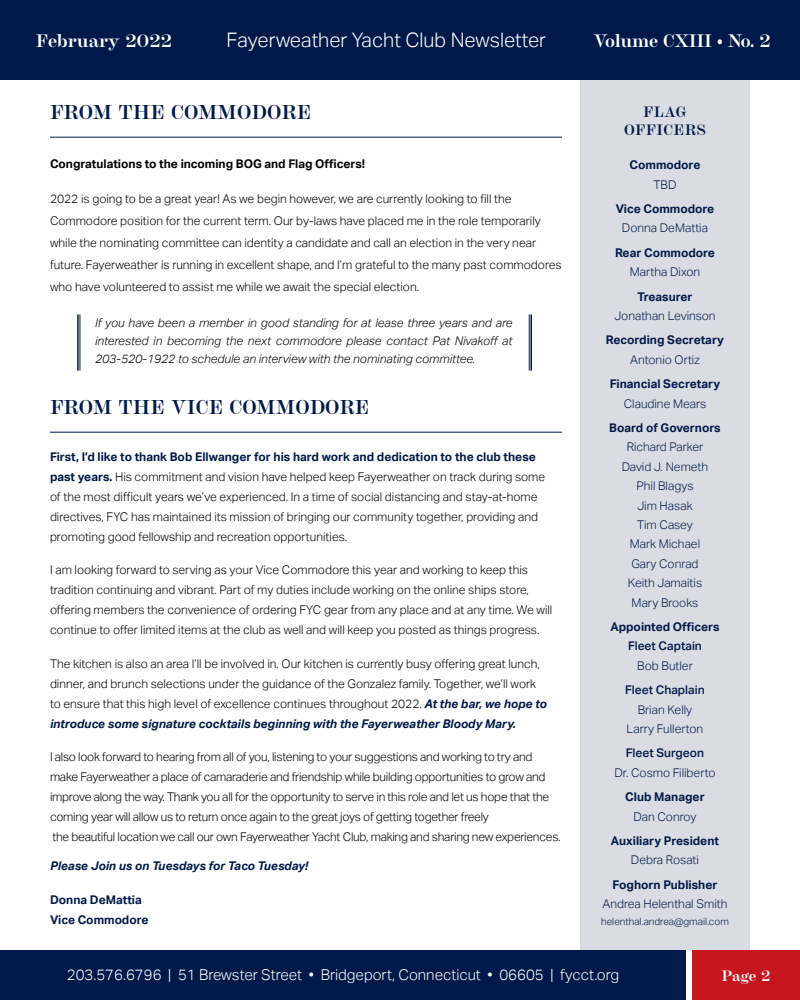
<style>
.page{position:relative;width:800px;height:1000px;background:#fff}
.page>*{position:absolute;margin:0;border:0;box-sizing:border-box;transform-origin:0 0}
.t1{font:700 20px "Chapman";color:#021a49}
.t2{font:300 20px "Aktiv Grotesk";color:#fff}
.t3{font:700 18px "Chapman";letter-spacing:-.01em;color:#fff}
.t4{font:300 15px "Aktiv Grotesk";color:#fff}
.t5{font:700 15px/18px "Chapman";letter-spacing:.025em;color:#021a49;text-align:center}
.t6{font:700 15px "Chapman";color:#fff}
.t7{font:300 12px/20px "Aktiv Grotesk";color:#000}
.t8{font:300 12px/20px "Aktiv Grotesk";letter-spacing:-.02em;color:#000}
.t9{font:300 12px/19.4px "Aktiv Grotesk";color:#021a49;text-align:center}
.t10{font:700 12px/20px "Aktiv Grotesk";color:#021a49}
.t11{font:italic 300 12px/18px "Aktiv Grotesk";color:#000;text-align:justify}
.t12{font:700 12px "Aktiv Grotesk";color:#000}
.t13{font:italic 700 12px "Aktiv Grotesk";color:#021a49}
.t14{font:500 12px "Aktiv Grotesk";color:#021a49}
.t15{font:300 10px "Aktiv Grotesk";color:#021a49}
.s1{font-weight:700;color:#021a49}
.s2{font-weight:700;font-style:italic;color:#021a49}
</style>
<div class="page">
<div style="left:0;top:950px;width:686px;height:50px;background:#021a49"></div>
<div style="left:692px;top:950px;width:108px;height:50px;background:#c5161d"></div>
<div style="left:0;top:0;width:800px;height:80px;background:#021a49"></div>
<div style="left:580px;top:80px;width:170px;height:870px;background:#d9dce3"></div>
<hr style="left:50px;top:137px;width:512px;height:1px;background:#021a49">
<hr style="left:50px;top:432px;width:512px;height:1px;background:#021a49">
<hr style="left:80px;top:314px;width:1px;height:57px;background:#021a49">
<hr style="left:77px;top:314px;width:2px;height:57px;background:#021a49">
<hr style="left:529px;top:314px;width:1px;height:57px;background:#021a49">
<hr style="left:530px;top:314px;width:2px;height:57px;background:#021a49">
<h2 class="t3" style="left:36px;top:27px;width:138px">February 2022</h2>
<h1 class="t2" style="left:227px;top:29px;width:321px">Fayerweather Yacht Club Newsletter</h1>
<h2 class="t3" style="left:594px;top:27px;width:178px">Volume CXIII • No. 2</h2>
<h1 class="t1" style="left:50px;top:97px;width:263px">FROM THE COMMODORE</h1>
<p class="t12" style="left:50px;top:157px;width:317px">Congratulations to the incoming BOG and Flag Officers!</p>
<p class="t7" style="left:50px;top:188px;width:513px;line-height:22px">2022 is going to be a great year! As we begin however, we are currently looking to fill the Commodore position for the current term. Our by-laws have placed me in the role temporarily while the nominating committee can identity a candidate and call an election in the very near future. Fayerweather is running in excellent shape, and I’m grateful to the many past commodores who have volunteered to assist me while we await the special election.</p>
<p class="t11" style="left:95px;top:314px;width:419px">If you have been a member in good standing for at lease three years and are interested in becoming the next commodore please contact Pat Nivakoff at 203-520-1922 to schedule an interview with the nominating committee.</p>
<h1 class="t1" style="left:50px;top:392px;width:321px">FROM THE VICE COMMODORE</h1>
<p class="t7" style="left:50px;top:447px;width:497px"><span class="s1">First, I’d like to thank Bob Ellwanger for his hard work and dedication to the club these past years.</span> His commitment and vision have helped keep Fayerweather on track during some of the most difficult years we’ve experienced. In a time of social distancing and stay-at-home directives, FYC has maintained its mission of bringing our community together, providing and promoting good fellowship and recreation opportunities.</p>
<p class="t7" style="left:50px;top:560px;width:504px">I am looking forward to serving as your Vice Commodore this year and working to keep this tradition continuing and vibrant. Part of my duties include working on the online ships store, offering members the convenience of ordering FYC gear from any place and at any time. We will continue to offer limited items at the club as well and will keep you posted as things progress.</p>
<p class="t7" style="left:50px;top:654px;width:499px">The kitchen is also an area I’ll be involved in. Our kitchen is currently busy offering great lunch, dinner, and brunch selections under the guidance of the Gonzalez family. Together, we’ll work to ensure that this high level of excellence continues throughout 2022. <span class="s2">At the bar, we hope to introduce some signature cocktails beginning with the Fayerweather Bloody Mary.</span></p>
<p class="t8" style="left:50px;top:747px;width:512px">I also look forward to hearing from all of you, listening to your suggestions and working to try and make Fayerweather a place of camaraderie and friendship while building opportunities to grow and improve along the way. Thank you all for the opportunity to serve in this role and let us hope that the coming year will allow us to return once again to the great joys of getting together freely<br>the beautiful location we call our own Fayerweather Yacht Club, making and sharing new experiences.</p>
<p class="t13" style="left:50px;top:859px;width:260px">Please Join us on Tuesdays for Taco Tuesday!</p>
<p class="t10" style="left:50px;top:890px;width:100px">Donna DeMattia<br>Vice Commodore</p>
<p class="t5" style="left:624px;top:101px;width:83px">FLAG<br>OFFICERS</p>
<p class="t10" style="left:630px;top:155px;width:72px">Commodore</p>
<p class="t9" style="left:654px;top:175px;width:24px">TBD</p>
<p class="t10" style="left:616px;top:199px;width:100px">Vice Commodore</p>
<p class="t9" style="left:622px;top:218px;width:88px">Donna DeMattia</p>
<p class="t10" style="left:615px;top:243px;width:101px">Rear Commodore</p>
<p class="t9" style="left:630px;top:262px;width:72px">Martha Dixon</p>
<p class="t10" style="left:637px;top:286px;width:57px">Treasurer</p>
<p class="t9" style="left:614px;top:306px;width:103px">Jonathan Levinson</p>
<p class="t10" style="left:606px;top:330px;width:120px">Recording Secretary</p>
<p class="t9" style="left:630px;top:350px;width:71px">Antonio Ortiz</p>
<p class="t10" style="left:610px;top:374px;width:112px">Financial Secretary</p>
<p class="t9" style="left:624px;top:394px;width:84px">Claudine Mears</p>
<p class="t10" style="left:609px;top:418px;width:113px">Board of Governors</p>
<p class="t9" style="left:622px;top:437px;width:88px">Richard Parker<br>David J. Nemeth<br>Phil Blagys<br>Jim Hasak<br>Tim Casey<br>Mark Michael<br>Gary Conrad<br>Keith Jamaitis<br>Mary Brooks</p>
<p class="t10" style="left:610px;top:617px;width:111px">Appointed Officers</p>
<p class="t14" style="left:628px;top:639px;width:75px">Fleet Captain</p>
<p class="t9" style="left:637px;top:656px;width:57px">Bob Butler</p>
<p class="t14" style="left:625px;top:683px;width:81px">Fleet Chaplain</p>
<p class="t9" style="left:627px;top:700px;width:78px">Brian Kelly<br>Larry Fullerton</p>
<p class="t14" style="left:626px;top:746px;width:80px">Fleet Surgeon</p>
<p class="t9" style="left:614px;top:763px;width:103px">Dr. Cosmo Filiberto</p>
<p class="t10" style="left:625px;top:787px;width:81px">Club Manager</p>
<p class="t9" style="left:634px;top:807px;width:64px">Dan Conroy</p>
<p class="t10" style="left:611px;top:831px;width:110px">Auxiliary President</p>
<p class="t9" style="left:631px;top:851px;width:70px">Debra Rosati</p>
<p class="t10" style="left:613px;top:875px;width:106px">Foghorn Publisher</p>
<p class="t9" style="left:603px;top:894px;width:126px">Andrea Helenthal Smith</p>
<p class="t15" style="left:601px;top:916px;width:129px">helenthal.andrea@gmail.com</p>
<p class="t4" style="left:67px;top:966px;width:554px">203.576.6796 | 51 Brewster Street • Bridgeport, Connecticut • 06605 | fycct.org</p>
<p class="t6" style="left:721px;top:965px;width:51px">Page 2</p>
</div>
